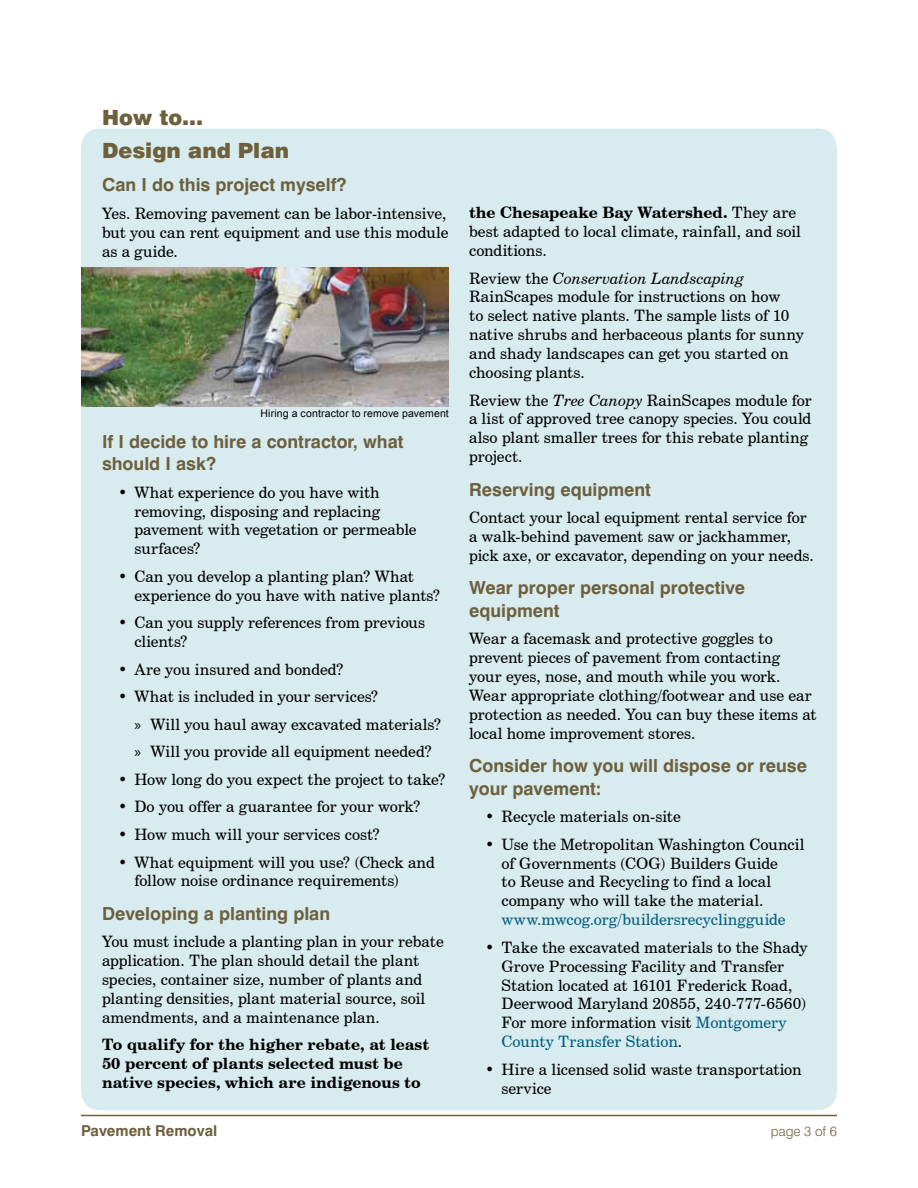
<style>
.page{position:relative;width:918px;height:1188px;background:#fff}
.page>*{position:absolute;margin:0;border:0;box-sizing:border-box;transform-origin:0 0}
.t1{font:900 21px/33.3px "Swiss 721 BT";color:#6d603d}
.t2{font:700 18px/22.5px "Swiss 721 BT";color:#6d603d}
.t3{font:15.75px/18.9px "Century Schoolbook BT";letter-spacing:.005em;color:#000}
.t4{font:700 15.75px/18.9px "Century Schoolbook BT";color:#000}
.t5{font:15.75px "Century Schoolbook BT";letter-spacing:.005em;color:#005e7e}
.t6{font:700 15px "Swiss 721 BT";color:#6d603d}
.t7{font:300 13.5px "Swiss 721 BT";color:#6d603d}
.t8{font:10.5px "Arial";letter-spacing:.015em;color:#000}
.s1{font-family:"Myriad Pro"}
.s2{font-weight:700}
.s3{font-style:italic}
.s4{color:#005e7e}
</style>
<div class="page">
<hr style="left:81px;top:1115px;width:756px;height:1px;background:#6d603d">
<div style="left:81px;top:129px;width:756px;height:981px;background:#d8ebef"></div>
<img style="left:81px;top:268px;width:368px;height:138px">
<h1 class="t1" style="left:102px;top:101px;width:189px">How to…<br>Design and Plan</h1>
<p class="t2" style="left:102px;top:174px;width:246px">Can I do this project myself?</p>
<p class="t3" style="left:102px;top:204px;width:348px">Yes. Removing pavement can be labor-intensive, but you can rent equipment and use this module as a guide.</p>
<p class="t8" style="left:260px;top:406px;width:190px">Hiring a contractor to remove pavement</p>
<p class="t2" style="left:102px;top:430px;width:303px">If I decide to hire a contractor, what should I ask?</p>
<p class="t3" style="left:134px;top:482px;width:284px;text-indent:-16px">• What experience do you have with removing, disposing and replacing pavement with vegetation or permeable surfaces?</p>
<p class="t3" style="left:134px;top:567px;width:307px;text-indent:-16px">• Can you develop a planting plan? What experience do you have with native plants?</p>
<p class="t3" style="left:134px;top:613px;width:292px;text-indent:-16px">• Can you supply references from previous clients?</p>
<p class="t3" style="left:118px;top:660px;width:227px">• Are you insured and bonded?</p>
<p class="t3" style="left:134px;top:683px;width:308px;line-height:27.6px;text-indent:-16px">• What is included in your services?<br><span class="s1">»</span> Will you haul away excavated materials? <span class="s1">»</span> Will you provide all equipment needed?</p>
<p class="t3" style="left:118px;top:770px;width:329px">• How long do you expect the project to take?</p>
<p class="t3" style="left:118px;top:797px;width:304px">• Do you offer a guarantee for your work?</p>
<p class="t3" style="left:118px;top:825px;width:263px">• How much will your services cost?</p>
<p class="t3" style="left:134px;top:852px;width:302px;text-indent:-16px">• What equipment will you use? (Check and follow noise ordinance requirements)</p>
<p class="t2" style="left:102px;top:902px;width:230px">Developing a planting plan</p>
<p class="t3" style="left:102px;top:932px;width:343px">You must include a planting plan in your rebate application. The plan should detail the plant species, container size, number of plants and planting densities, plant material source, soil amendments, and a maintenance plan.</p>
<p class="t4" style="left:102px;top:1035px;width:329px">To qualify for the higher rebate, at least<br>50 percent of plants selected must be native species, which are indigenous to</p>
<p class="t3" style="left:469px;top:203px;width:333px"><span class="s2">the Chesapeake Bay Watershed.</span> They are best adapted to local climate, rainfall, and soil conditions.</p>
<p class="t3" style="left:469px;top:268px;width:336px">Review the <span class="s3">Conservation Landscaping </span>RainScapes module for instructions on how<br>to select native plants. The sample lists of 10 native shrubs and herbaceous plants for sunny and shady landscapes can get you started on choosing plants.</p>
<p class="t3" style="left:469px;top:390px;width:344px">Review the <span class="s3">Tree Canopy</span> RainScapes module for a list of approved tree canopy species. You could also plant smaller trees for this rebate planting project.</p>
<p class="t2" style="left:469px;top:478px;width:183px">Reserving equipment</p>
<p class="t3" style="left:469px;top:508px;width:346px">Contact your local equipment rental service for a walk-behind pavement saw or jackhammer, pick axe, or excavator, depending on your needs.</p>
<p class="t2" style="left:469px;top:576px;width:278px">Wear proper personal protective equipment</p>
<p class="t3" style="left:469px;top:629px;width:349px">Wear a facemask and protective goggles to prevent pieces of pavement from contacting<br>your eyes, nose, and mouth while you work.<br>Wear appropriate clothing/footwear and use ear protection as needed. You can buy these items at local home improvement stores.</p>
<p class="t2" style="left:469px;top:754px;width:339px">Consider how you will dispose or reuse your pavement:</p>
<p class="t3" style="left:485px;top:807px;width:197px">• Recycle materials on-site</p>
<p class="t3" style="left:502px;top:834px;width:304px;text-indent:-16px">• Use the Metropolitan Washington Council of Governments (COG) Builders Guide<br>to Reuse and Recycling to find a local company who will take the material.</p>
<p class="t5" style="left:502px;top:910px;width:285px">www.mwcog.org/buildersrecyclingguide</p>
<p class="t3" style="left:502px;top:938px;width:308px;text-indent:-16px">• Take the excavated materials to the Shady Grove Processing Facility and Transfer Station located at 16101 Frederick Road, Deerwood Maryland 20855, 240-777-6560)<br>For more information visit <span class="s4">Montgomery County Transfer Station</span>.</p>
<p class="t3" style="left:502px;top:1060px;width:302px;text-indent:-16px">• Hire a licensed solid waste transportation service</p>
<p class="t6" style="left:81px;top:1122px;width:138px">Pavement Removal</p>
<p class="t7" style="left:771px;top:1123px;width:68px">page 3 of 6</p>
</div>
